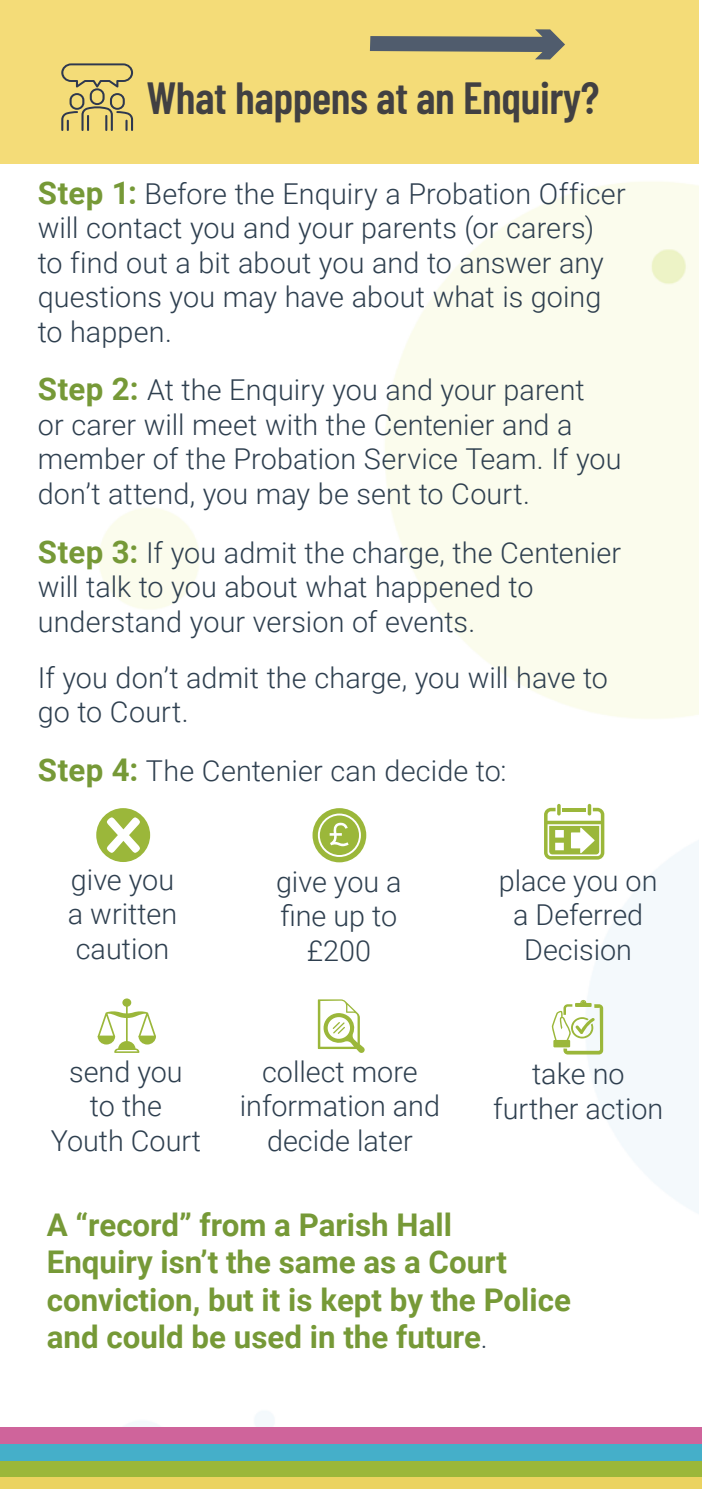
<style>
.page{position:relative;width:702px;height:1489px;background:#fff}
.page>*{position:absolute;margin:0;border:0;box-sizing:border-box;transform-origin:0 0}
.t1{font:600 45px "Barlow Condensed";letter-spacing:-.01em;color:#414042}
.Body_Text{font:700 31.25px/37.5px "Roboto";color:#769937}
.Body_Text-2{font:300 28.75px/34.5px "Roboto";color:#2e3f4f;text-align:center}
.s1{font-weight:700;font-size:31.25px;color:#769937}
.s2{font-weight:300;font-size:28.75px;color:#2e3f4f}
</style>
<div class="page">
<img style="left:96px;top:182px;width:602px;height:1245px">
<div style="left:0;top:1476px;width:702px;height:12px;background:#ebd360"></div>
<div style="left:0;top:1460px;width:702px;height:16px;background:#9bb73a"></div>
<div style="left:0;top:1443px;width:702px;height:17px;background:#45afc9"></div>
<div style="left:0;top:1427px;width:702px;height:16px;background:#cf649b"></div>
<div style="left:0;top:0;width:698px;height:164px;background:#f4dc78"></div>
<svg style="left:61px;top:63px;width:72px;height:68px"></svg>
<svg style="left:370px;top:29px;width:195px;height:30px"></svg>
<svg style="left:312px;top:808px;width:54px;height:54px"></svg>
<div style="left:96px;top:808px;width:54px;height:54px;background:#9bb73a;border-radius:50%"></div>
<svg style="left:107px;top:817px;width:33px;height:35px"></svg>
<svg style="left:98px;top:1005px;width:58px;height:47px"></svg>
<div style="left:122px;top:998px;width:9px;height:8px;background:#9bb73a;border-radius:50%"></div>
<svg style="left:318px;top:999px;width:46px;height:53px"></svg>
<svg style="left:551px;top:999px;width:52px;height:55px"></svg>
<svg style="left:544px;top:803px;width:60px;height:56px"></svg>
<p class="t1" style="left:146px;top:70px;width:454px">What happens at an Enquiry?</p>
<p class="Body_Text-2" style="left:38px;top:175px;width:589px;text-align:left"><span class="s1">Step 1:</span> Before the Enquiry a Probation Officer will contact you and your parents (or carers) to find out a bit about you and to answer any questions you may have about what is going to happen.</p>
<p class="Body_Text-2" style="left:38px;top:372px;width:585px;text-align:left"><span class="s1">Step 2:</span> At the Enquiry you and your parent<br>or carer will meet with the Centenier and a member of the Probation Service Team. If you don’t attend, you may be sent to Court.</p>
<p class="Body_Text-2" style="left:38px;top:534px;width:585px;text-align:left"><span class="s1">Step 3:</span> If you admit the charge, the Centenier will talk to you about what happened to understand your version of events.</p>
<p class="Body_Text-2" style="left:38px;top:659px;width:571px;text-align:left">If you don’t admit the charge, you will have to go to Court.</p>
<p class="Body_Text-2" style="left:38px;top:752px;width:470px"><span class="s1">Step 4:</span> The Centenier can decide to:</p>
<p class="Body_Text-2" style="left:68px;top:861px;width:111px;text-align:justify">give you a written caution</p>
<p class="Body_Text-2" style="left:276px;top:863px;width:127px">give you a fine up to £200</p>
<p class="Body_Text-2" style="left:498px;top:862px;width:160px">place you on a Deferred<br>Decision</p>
<p class="Body_Text-2" style="left:69px;top:1053px;width:115px">send you</p>
<p class="Body_Text-2" style="left:90px;top:1087px;width:73px">to the</p>
<p class="Body_Text-2" style="left:51px;top:1122px;width:152px">Youth Court</p>
<p class="Body_Text-2" style="left:240px;top:1053px;width:202px">collect more information and decide later</p>
<p class="Body_Text-2" style="left:493px;top:1055px;width:171px">take no further action</p>
<p class="Body_Text" style="left:47px;top:1204px;width:525px">A “record” from a Parish Hall<br>Enquiry isn’t the same as a Court conviction, but it is kept by the Police and could be used in the future<span class="s2">.</span></p>
</div>
